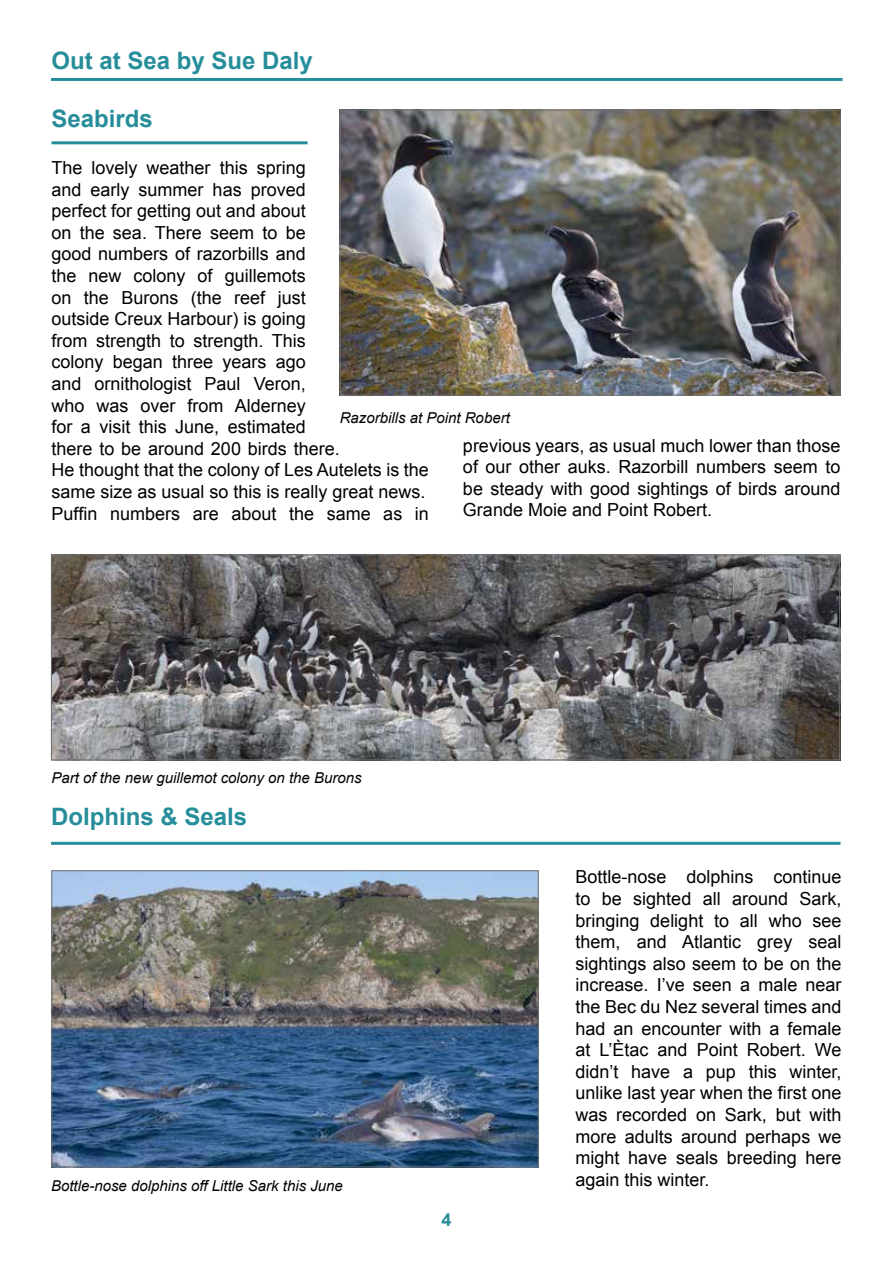
<style>
.page{position:relative;width:893px;height:1263px;background:#fff}
.page>*{position:absolute;margin:0;border:0;box-sizing:border-box;transform-origin:0 0}
.t1{font:700 24px "Arial";color:#268e9a}
.t2{font:18px/21.6px "Arial";color:#000;text-align:justify}
.t3{font:700 18px "Arial";color:#268e9a}
.t4{font:italic 15px "Arial";color:#000}
</style>
<div class="page">
<hr style="left:51px;top:78px;width:792px;height:3px;background:#268e9a">
<img style="left:342px;top:112px;width:496px;height:281px">
<div style="left:340px;top:110px;width:500px;height:285px;border:1px solid #706f6f"></div>
<img style="left:53px;top:557px;width:785px;height:201px">
<div style="left:51px;top:555px;width:789px;height:205px;border:1px solid #706f6f"></div>
<img style="left:53px;top:872px;width:484px;height:293px">
<div style="left:51px;top:870px;width:488px;height:297px;border:1px solid #706f6f"></div>
<hr style="left:51px;top:141px;width:257px;height:3px;background:#268e9a">
<hr style="left:51px;top:842px;width:789px;height:3px;background:#268e9a">
<h1 class="t1" style="left:51px;top:44px;width:263px">Out at Sea by Sue Daly</h1>
<h1 class="t1" style="left:51px;top:103px;width:103px">Seabirds</h1>
<p class="t2" style="left:51px;top:157px;width:379px;text-align:left">The lovely weather this spring<br>and early summer has proved<br>perfect for getting out and about<br>on the sea. There seem to be<br>good numbers of razorbills and<br>the new colony of guillemots<br>on the Burons (the reef just<br>outside Creux Harbour) is going<br>from strength to strength. This<br>colony began three years ago<br>and ornithologist Paul Veron,<br>who was over from Alderney<br>for a visit this June, estimated<br>there to be around 200 birds there.<br>He thought that the colony of Les Autelets is the same size as usual so this is really great news.<br>Puffin numbers are about the same as in</p>
<p class="t4" style="left:340px;top:408px;width:172px">Razorbills at Point Robert</p>
<p class="t2" style="left:463px;top:435px;width:379px">previous years, as usual much lower than those of our other auks. Razorbill numbers seem to be steady with good sightings of birds around Grande Moie and Point Robert.</p>
<p class="t4" style="left:51px;top:768px;width:312px">Part of the new guillemot colony on the Burons</p>
<h1 class="t1" style="left:51px;top:801px;width:198px">Dolphins &amp; Seals</h1>
<p class="t4" style="left:51px;top:1176px;width:293px">Bottle-nose dolphins off Little Sark this June</p>
<p class="t3" style="left:441px;top:1207px;width:12px">4</p>
<p class="t2" style="left:575px;top:866px;width:268px">Bottle-nose dolphins continue to be sighted all around Sark, bringing delight to all who see them, and Atlantic grey seal sightings also seem to be on the increase. I’ve seen a male near the Bec du Nez several times and had an encounter with a female at L’Ètac and Point Robert. We didn’t have a pup this winter, unlike last year when the first one was recorded on Sark, but with more adults around perhaps we might have seals breeding here again this winter.</p>
</div>
